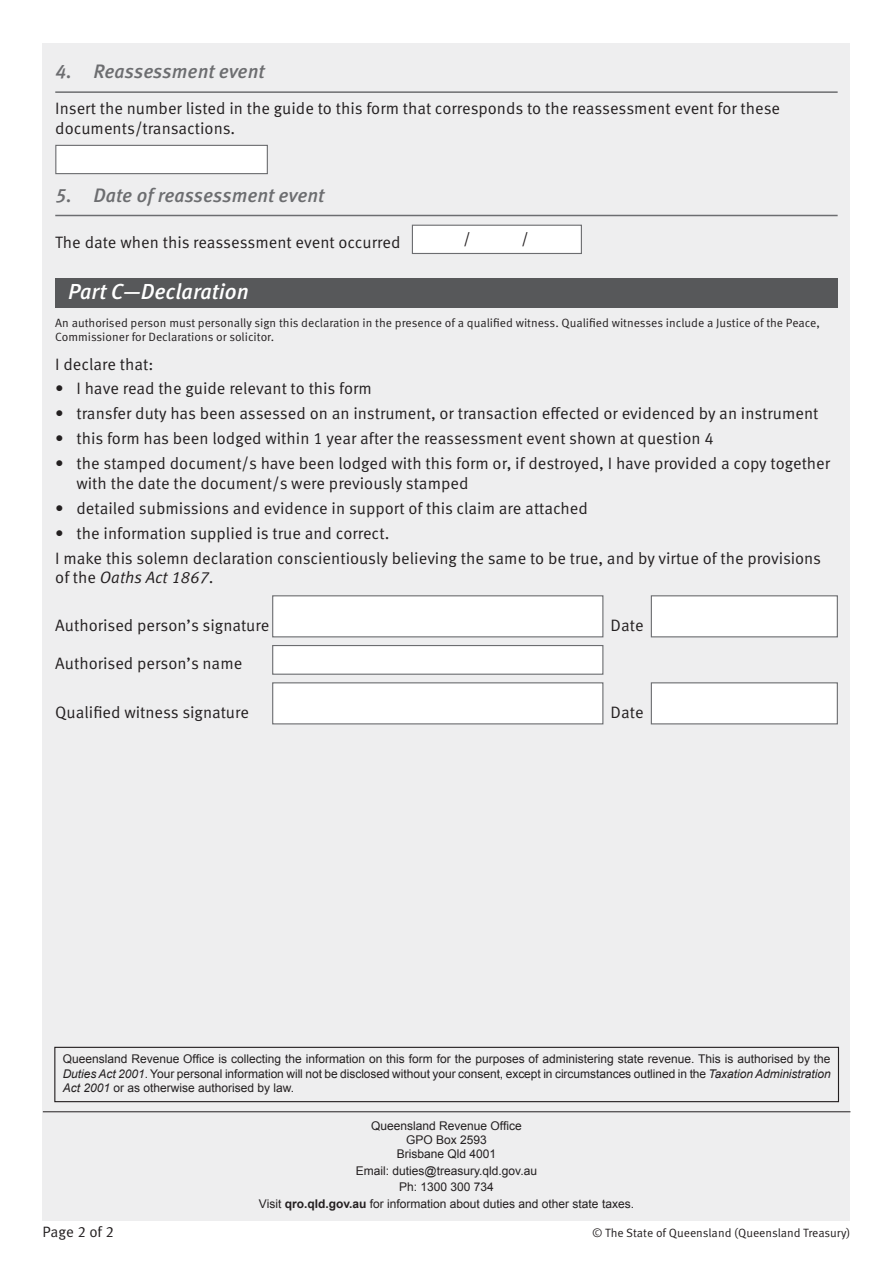
<style>
.page{position:relative;width:893px;height:1263px;background:#fff}
.page>*{position:absolute;margin:0;border:0;box-sizing:border-box;transform-origin:0 0}
.Text_Heading{font:italic 500 21.75px "Meta Pro";color:#fff}
.Text_Heading-2{font:italic 500 19.5px "Meta Pro";letter-spacing:-.005em;color:#6c6d70}
.t1{font:16.5px/19.8px "Meta Pro";color:#231f20}
.t2{font:15.75px "Meta Pro";color:#231f20}
.t3{font:15px "Meta Pro";letter-spacing:-.005em;color:#231f20}
.Privacy_statement{font:12px/14.4px "Arial";color:#231f20;text-align:justify}
.Form_text{font:12px/14.4px "Meta Pro";color:#231f20}
.s1{font-style:italic}
.s2{font-weight:700}
</style>
<div class="page">
<div style="left:43px;top:43px;width:807px;height:1177px;background:#eeeeef"></div>
<hr style="left:55px;top:91px;width:783px;height:2px;background:#6c6d70">
<div style="left:55px;top:145px;width:213px;height:29px;background:#fff;border:1px solid #6c6d70"></div>
<hr style="left:55px;top:215px;width:783px;height:1px;background:#6c6d70">
<div style="left:412px;top:225px;width:169px;height:28px;background:#fff"></div>
<div style="left:412px;top:225px;width:170px;height:29px;border:1px solid #6c6d70"></div>
<div style="left:55px;top:278px;width:783px;height:30px;background:#57585a"></div>
<div style="left:272px;top:595px;width:331px;height:42px;background:#fff;border:1px solid #6c6d70"></div>
<div style="left:651px;top:595px;width:187px;height:42px;background:#fff;border:1px solid #6c6d70"></div>
<div style="left:272px;top:645px;width:331px;height:30px;background:#fff;border:1px solid #6c6d70"></div>
<div style="left:272px;top:682px;width:331px;height:42px;background:#fff;border:1px solid #6c6d70"></div>
<div style="left:651px;top:682px;width:187px;height:42px;background:#fff;border:1px solid #6c6d70"></div>
<hr style="left:43px;top:1111px;width:807px;height:1px;background:#231f20">
<div style="left:54px;top:1047px;width:785px;height:55px;border:1px solid #231f20"></div>
<p class="Text_Heading-2" style="left:55px;top:59px;width:211px">4. Reassessment event</p>
<p class="t1" style="left:55px;top:99px;width:726px">Insert the number listed in the guide to this form that corresponds to the reassessment event for these documents/transactions.</p>
<p class="Text_Heading-2" style="left:55px;top:183px;width:271px">5. Date of reassessment event</p>
<p class="t1" style="left:55px;top:233px;width:347px">The date when this reassessment event occurred</p>
<p class="t2" style="left:464px;top:228px;width:9px">/</p>
<p class="t2" style="left:521px;top:228px;width:9px">/</p>
<p class="Text_Heading" style="left:68px;top:278px;width:182px">Part C—Declaration</p>
<p class="Form_text" style="left:55px;top:316px;width:766px">An authorised person must personally sign this declaration in the presence of a qualified witness. Qualified witnesses include a Justice of the Peace,<br>Commissioner for Declarations or solicitor.</p>
<p class="t1" style="left:55px;top:354px;width:100px">I declare that:</p>
<p class="t1" style="left:55px;top:379px;width:318px">• I have read the guide relevant to this form</p>
<p class="t1" style="left:55px;top:404px;width:765px">• transfer duty has been assessed on an instrument, or transaction effected or evidenced by an instrument</p>
<p class="t1" style="left:55px;top:429px;width:660px">• this form has been lodged within 1 year after the reassessment event shown at question 4</p>
<p class="t1" style="left:77px;top:454px;width:755px;text-indent:-21px">• the stamped document/s have been lodged with this form or, if destroyed, I have provided a copy together with the date the document/s were previously stamped</p>
<p class="t1" style="left:55px;top:499px;width:534px">• detailed submissions and evidence in support of this claim are attached</p>
<p class="t1" style="left:55px;top:524px;width:336px">• the information supplied is true and correct.</p>
<p class="t1" style="left:55px;top:548px;width:767px">I make this solemn declaration conscientiously believing the same to be true, and by virtue of the provisions of the <span class="s1">Oaths Act 1867</span>.</p>
<p class="t1" style="left:55px;top:616px;width:215px">Authorised person’s signature</p>
<p class="t1" style="left:611px;top:616px;width:34px">Date</p>
<p class="t1" style="left:55px;top:654px;width:189px">Authorised person’s name</p>
<p class="t1" style="left:55px;top:703px;width:195px">Qualified witness signature</p>
<p class="t1" style="left:611px;top:703px;width:34px">Date</p>
<p class="Privacy_statement" style="left:63px;top:1052px;width:769px">Queensland Revenue Office is collecting the information on this form for the purposes of administering state revenue. This is authorised by the <span class="s1">Duties Act 2001</span>. Your personal information will not be disclosed without your consent, except in circumstances outlined in the <span class="s1">Taxation Administration Act 2001</span> or as otherwise authorised by law.</p>
<p class="t3" style="left:43px;top:1222px;width:73px">Page 2 of 2</p>
<p class="Privacy_statement" style="left:371px;top:1118px;width:152px">Queensland Revenue Office</p>
<p class="Privacy_statement" style="left:406px;top:1133px;width:82px">GPO Box 2593</p>
<p class="Privacy_statement" style="left:397px;top:1147px;width:101px">Brisbane Qld 4001</p>
<p class="Privacy_statement" style="left:356px;top:1163px;width:183px">Email: duties@treasury.qld.gov.au</p>
<p class="Privacy_statement" style="left:399px;top:1180px;width:96px">Ph: 1300 300 734</p>
<p class="Privacy_statement" style="left:259px;top:1196px;width:377px">Visit <span class="s2">qro.qld.gov.au</span> for information about duties and other state taxes.</p>
<p class="Form_text" style="left:592px;top:1225px;width:260px">© The State of Queensland (Queensland Treasury)</p>
</div>
